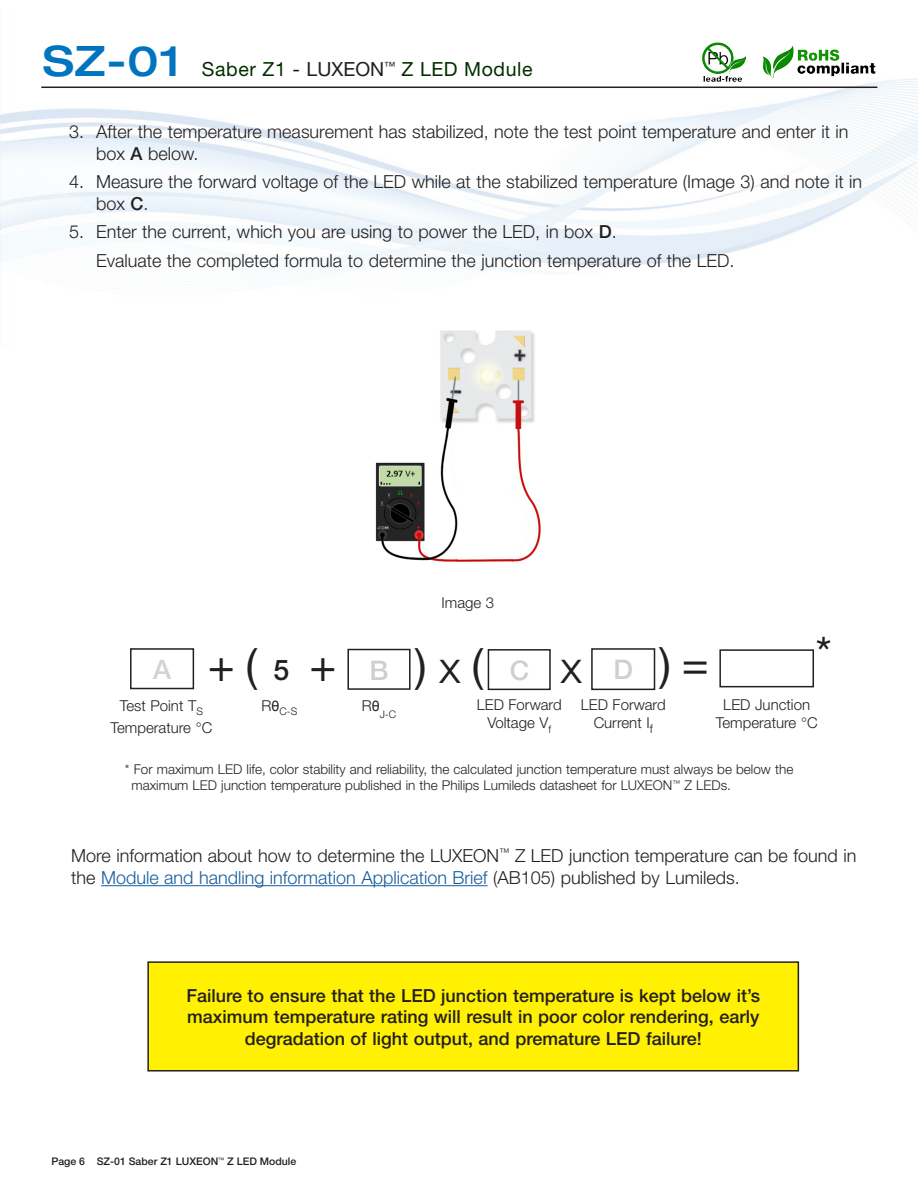
<style>
.page{position:relative;width:918px;height:1188px;background:#fff}
.page>*{position:absolute;margin:0;border:0;box-sizing:border-box;transform-origin:0 0}
.t1{font:45px "Helvetica Neue";color:#231f20}
.t2{font:300 45px "Helvetica Neue";color:#231f20}
.t3{font:500 28.5px "Helvetica Neue";color:#231f20}
.t4{font:500 27px "Helvetica Neue";color:#cecfd1}
.t5{font:500 27px "Helvetica Neue";color:#d3d3d3}
.t6{font:19.5px "Helvetica Neue";letter-spacing:.03em;color:#032f00}
.t7{font:300 18px/21.8px "Helvetica Neue";color:#231f20}
.t8{font:500 18px/21.8px "Helvetica Neue";color:#231f20;text-align:center}
.t9{font:300 15px/18px "Helvetica Neue";color:#231f20;text-align:center}
.t10{font:300 13.5px/16.2px "Helvetica Neue";color:#231f20}
.t11{font:500 10.5px "Helvetica Neue";color:#231f20}
.t12{font:300 10.5px "Helvetica Neue";color:#231f20}
.s1{font-weight:500;font-stretch:expanded;font-size:42px;color:#0074be}
.s2{color:#231f20}
.s3{font-weight:500}
.s4{font-weight:300}
.s5{font-family:"Arial";font-weight:400;font-size:14.25px}
.s6{color:#175d9e}
</style>
<div class="page">
<hr style="left:41px;top:87px;width:836px;height:1px;background:#231f20">
<img style="left:762px;top:45px;width:114px;height:34px">
<img style="left:702px;top:42px;width:44px;height:40px">
<div style="left:148px;top:962px;width:650px;height:109px;background:#fff101"></div>
<div style="left:147px;top:961px;width:652px;height:111px;border:2px solid #231f20"></div>
<img style="left:375px;top:330px;width:166px;height:232px">
<hr style="left:101px;top:885px;width:387px;height:1px;background:#175d9e">
<div style="left:130px;top:648px;width:64px;height:41px;border:2px solid #231f20"></div>
<div style="left:488px;top:649px;width:63px;height:41px;border:2px solid #231f20"></div>
<div style="left:591px;top:648px;width:64px;height:42px;border:2px solid #231f20"></div>
<div style="left:719px;top:649px;width:95px;height:38px;border:2px solid #231f20"></div>
<div style="left:347px;top:649px;width:64px;height:41px;border:2px solid #231f20"></div>
<p class="t6" style="left:43px;top:58px;width:491px"><span class="s1">SZ-01</span> Saber Z1 - <span class="s2">LUXEON</span><sup>™</sup> Z LED Module</p>
<p class="t7" style="left:96px;top:120px;width:754px;text-indent:-27px">3. After the temperature measurement has stabilized, note the test point temperature and enter it in box <span class="s3">A</span> below.</p>
<p class="t7" style="left:96px;top:170px;width:768px;text-indent:-27px">4. Measure the forward voltage of the LED while at the stabilized temperature (Image 3) and note it in box <span class="s3">C</span>.</p>
<p class="t7" style="left:69px;top:220px;width:549px">5. Enter the current, which you are using to power the LED, in box <span class="s3">D</span>.</p>
<p class="t7" style="left:96px;top:249px;width:640px">Evaluate the completed formula to determine the junction temperature of the LED.</p>
<p class="t9" style="left:442px;top:593px;width:54px">Image 3</p>
<p class="t5" style="left:153px;top:654px;width:20px">A</p>
<p class="t1" style="left:208px;top:638px;width:51px">+(</p>
<p class="t3" style="left:274px;top:653px;width:17px">5</p>
<p class="t1" style="left:415px;top:638px;width:69px">)<span class="s4">x</span>(</p>
<p class="t1" style="left:309px;top:638px;width:28px">+</p>
<p class="t4" style="left:370px;top:654px;width:21px">B</p>
<p class="t4" style="left:510px;top:654px;width:21px">C</p>
<p class="t2" style="left:561px;top:639px;width:23px">x</p>
<p class="t4" style="left:613px;top:654px;width:21px">D</p>
<p class="t1" style="left:659px;top:637px;width:51px">)=</p>
<p class="t1" style="left:816px;top:627px;width:17px">*</p>
<p class="t9" style="left:111px;top:694px;width:103px;line-height:22.5px">Test Point T<sub>S<br></sub>Temperature °C</p>
<p class="t9" style="left:477px;top:695px;width:86px">LED Forward<br>Voltage V<sub>f</sub></p>
<p class="t9" style="left:581px;top:695px;width:86px">LED Forward<br>Current I<sub>f</sub></p>
<p class="t9" style="left:716px;top:695px;width:103px">LED Junction<br>Temperature °C</p>
<p class="t12" style="left:262px;top:705px;width:37px"><sup>R</sup><sup>θ</sup>C-S</p>
<p class="t9" style="left:362px;top:696px;width:19px">R<span class="s5">θ</span></p>
<p class="t12" style="left:380px;top:708px;width:18px">J-C</p>
<p class="t10" style="left:132px;top:761px;width:663px;text-indent:-7px">* For maximum LED life, color stability and reliability, the calculated junction temperature must always be below the maximum LED junction temperature published in the Philips Lumileds datasheet for LUXEON<sup>™</sup> Z LEDs.</p>
<p class="t7" style="left:71px;top:845px;width:787px">More information about how to determine the LUXEON<sup>™</sup> Z LED junction temperature can be found in the <span class="s6">Module and handling information Application Brief</span> (AB105) published by Lumileds.</p>
<p class="t8" style="left:186px;top:984px;width:575px">Failure to ensure that the LED junction temperature is kept below it’s maximum temperature rating will result in poor color rendering, early degradation of light output, and premature LED failure!</p>
<p class="t11" style="left:51px;top:1155px;width:246px">Page 6 SZ-01 Saber Z1 LUXEON<sup>™</sup> Z LED Module</p>
</div>
